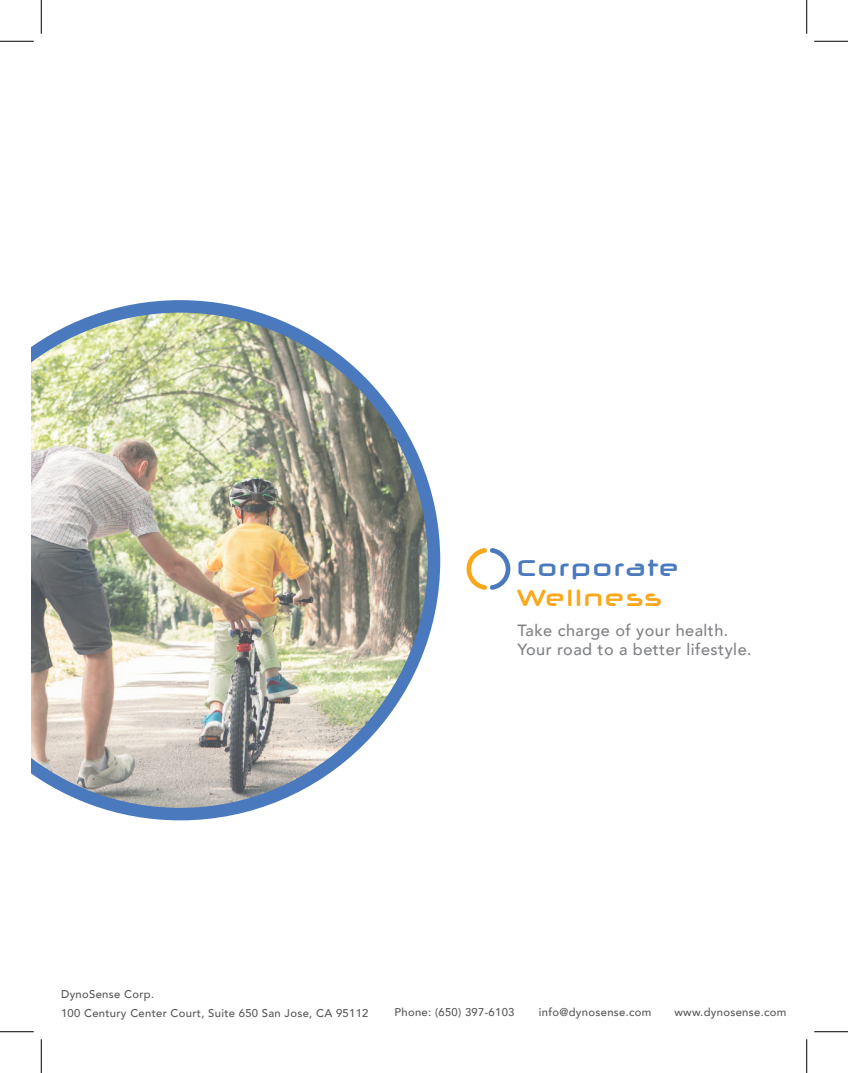
<style>
.page{position:relative;width:848px;height:1073px;background:#fff}
.page>*{position:absolute;margin:0;border:0;box-sizing:border-box;transform-origin:0 0}
.t1{font:700 36.25px "Neuropol X";letter-spacing:.025em;color:#4a79bd}
.t2{font:700 36.25px "Neuropol X";letter-spacing:.025em;color:#f9a81b}
.t3{font:500 16.25px/18.8px "Avenir";letter-spacing:.025em;color:#808285}
.t4{font:500 11.25px/18.8px "Avenir";letter-spacing:.025em;color:#57585a}
</style>
<div class="page">
<img style="left:31px;top:300px;width:410px;height:521px">
<svg style="left:466px;top:548px;width:44px;height:42px"></svg>
<hr style="left:0;top:41px;width:34px;height:1px;background:#000">
<hr style="left:814px;top:41px;width:34px;height:1px;background:#000">
<hr style="left:0;top:1031px;width:34px;height:1px;background:#000">
<hr style="left:814px;top:1031px;width:34px;height:1px;background:#000">
<hr style="left:41px;top:0;width:1px;height:34px;background:#000">
<hr style="left:41px;top:1039px;width:1px;height:33px;background:#000">
<hr style="left:806px;top:0;width:1px;height:34px;background:#000">
<hr style="left:806px;top:1039px;width:1px;height:33px;background:#000">
<h1 class="t1" style="left:517px;top:553px;width:164px">Corporate</h1>
<h1 class="t2" style="left:517px;top:583px;width:147px">Wellness</h1>
<h2 class="t3" style="left:517px;top:620px;width:235px">Take charge of your health.<br>Your road to a better lifestyle.</h2>
<p class="t4" style="left:61px;top:983px;width:309px">DynoSense Corp.<br>100 Century Center Court, Suite 650 San Jose, CA 95112</p>
<p class="t4" style="left:394px;top:1002px;width:121px">Phone: (650) 397-6103</p>
<p class="t4" style="left:539px;top:1002px;width:114px">info@dynosense.com</p>
<p class="t4" style="left:674px;top:1002px;width:113px">www.dynosense.com</p>
</div>
